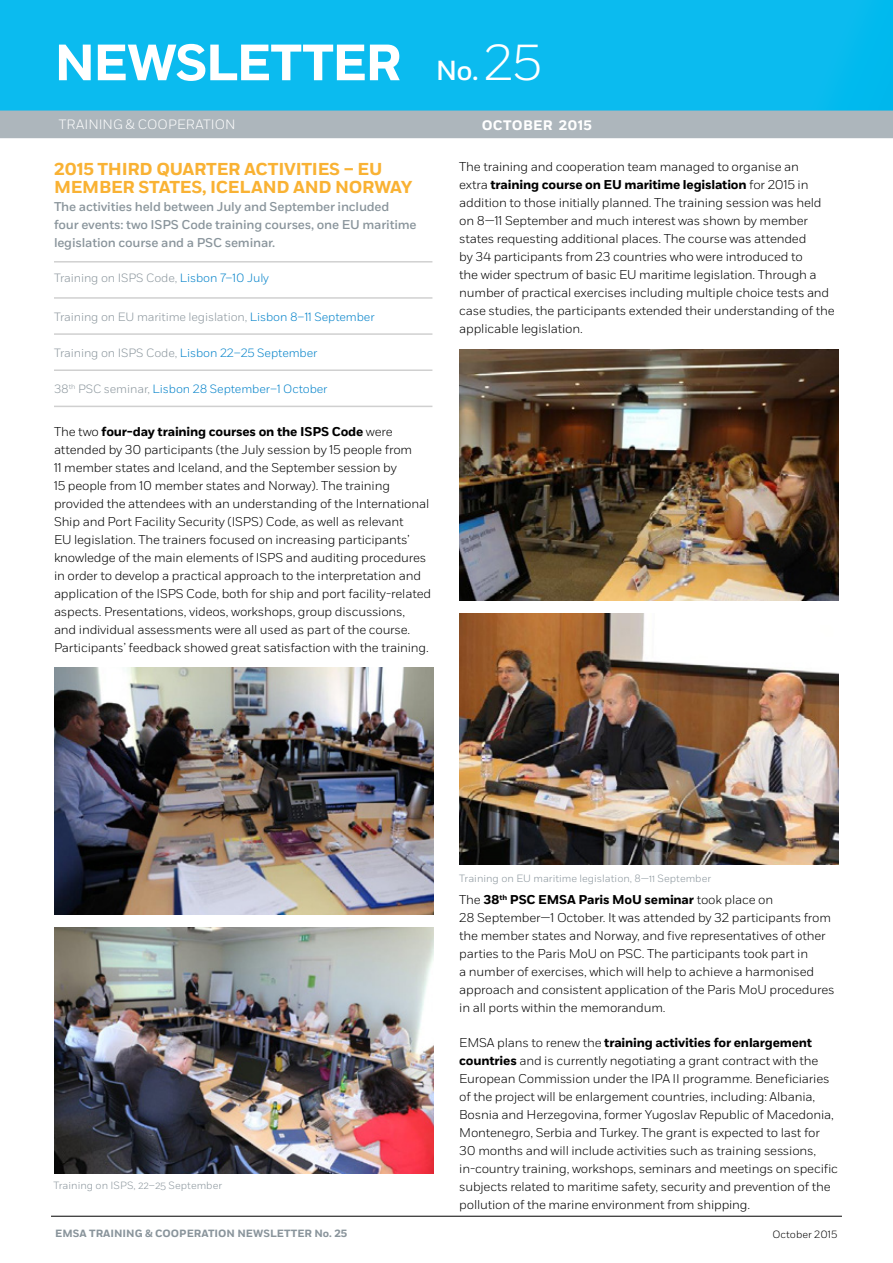
<style>
.page{position:relative;width:893px;height:1263px;background:#fff}
.page>*{position:absolute;margin:0;border:0;box-sizing:border-box;transform-origin:0 0}
.t1{font:700 50.85px "Fort";letter-spacing:-.035em;color:#fff}
.t2{font:500 27.6px "Fort";color:#fff}
.t3{font:700 17.25px/18px "Fort";letter-spacing:-.015em;color:#f9b234}
.t4{font:700 13.8px "Fort";letter-spacing:.015em;color:#fff}
.t5{font:300 13.5px "Fort";color:#fff}
.t6{font:300 12.75px/18px "Fort";letter-spacing:-.015em;color:#000}
.t7{font:500 12.75px/18px "Fort";letter-spacing:-.015em;color:#8a959c}
.t8{font:300 12px "Fort";letter-spacing:-.01em;color:#8a959c}
.t9{font:300 12px "Fort";letter-spacing:-.01em;color:#0081c9}
.t10{font:300 10.5px "Fort";color:#8a959c}
.t11{font:700 10.5px "Fort";color:#8a959c}
.t12{font:300 10.5px "Fort";color:#000}
.s1{font-weight:300;font-size:50.55px}
.s2{color:#0081c9}
.s3{color:#8a959c}
.s4{font-weight:700}
</style>
<div class="page">
<div style="left:0;top:0;width:893px;height:111px;background:#0bbbef"></div>
<div style="left:0;top:111px;width:893px;height:27px;background:#adb6bc"></div>
<hr style="left:51px;top:1216px;width:791px;height:1px;background:#000">
<hr style="left:54px;top:261px;width:378px;height:2px;background:#d0d0d0">
<hr style="left:54px;top:297px;width:378px;height:2px;background:#d0d0d0">
<hr style="left:54px;top:333px;width:378px;height:2px;background:#d0d0d0">
<hr style="left:54px;top:369px;width:378px;height:2px;background:#d0d0d0">
<hr style="left:54px;top:406px;width:378px;height:1px;background:#d0d0d0">
<img style="left:54px;top:668px;width:380px;height:246px">
<img style="left:459px;top:613px;width:380px;height:251px">
<img style="left:459px;top:350px;width:380px;height:251px">
<img style="left:54px;top:927px;width:380px;height:247px">
<h1 class="t1" style="left:54px;top:31px;width:349px">NEWSLETTER</h1>
<p class="t5" style="left:59px;top:117px;width:178px">TRAINING &amp; COOPERATION</p>
<h2 class="t2" style="left:436px;top:54px;width:108px">No. <span class="s1">25</span></h2>
<p class="t4" style="left:482px;top:116px;width:112px">OCTOBER 2015</p>
<h3 class="t3" style="left:54px;top:160px;width:360px">2015 THIRD QUARTER ACTIVITIES – EU<br>MEMBER STATES, ICELAND AND NORWAY</h3>
<p class="t7" style="left:54px;top:197px;width:364px">The activities held between July and September included four events: two ISPS Code training courses, one EU maritime legislation course and a PSC seminar.</p>
<p class="t8" style="left:54px;top:270px;width:217px">Training on ISPS Code, <span class="s2">Lisbon 7–10 July</span></p>
<p class="t8" style="left:54px;top:309px;width:322px">Training on EU maritime legislation, <span class="s2">Lisbon 8–11 September</span></p>
<p class="t9" style="left:54px;top:345px;width:265px"><span class="s3">Training on ISPS Code,</span> Lisbon 22–25 September</p>
<p class="t9" style="left:54px;top:381px;width:275px"><span class="s3">38</span><sup>th</sup> <span class="s3">PSC seminar,</span> Lisbon 28 September–1 October</p>
<p class="t6" style="left:54px;top:423px;width:379px">The two <span class="s4">four-day training courses on the ISPS Code</span> were attended by 30 participants (the July session by 15 people from<br>11 member states and Iceland, and the September session by<br>15 people from 10 member states and Norway). The training provided the attendees with an understanding of the International Ship and Port Facility Security (ISPS) Code, as well as relevant<br>EU legislation. The trainers focused on increasing participants’ knowledge of the main elements of ISPS and auditing procedures in order to develop a practical approach to the interpretation and application of the ISPS Code, both for ship and port facility-related aspects. Presentations, videos, workshops, group discussions,<br>and individual assessments were all used as part of the course.<br>Participants’ feedback showed great satisfaction with the training.</p>
<p class="t6" style="left:459px;top:158px;width:377px">The training and cooperation team managed to organise an<br>extra <span class="s4">training course on EU maritime legislation</span> for 2015 in addition to those initially planned. The training session was held on 8—11 September and much interest was shown by member states requesting additional places. The course was attended<br>by 34 participants from 23 countries who were introduced to<br>the wider spectrum of basic EU maritime legislation. Through a number of practical exercises including multiple choice tests and case studies, the participants extended their understanding of the applicable legislation.</p>
<p class="t10" style="left:53px;top:1179px;width:170px">Training on ISPS, 22–25 September</p>
<p class="t10" style="left:459px;top:872px;width:253px">Training on EU maritime legislation, 8—11 September</p>
<p class="t6" style="left:459px;top:891px;width:377px">The <span class="s4">38</span><sup>th</sup> <span class="s4">PSC EMSA Paris MoU seminar</span> took place on<br>28 September—1 October. It was attended by 32 participants from the member states and Norway, and five representatives of other parties to the Paris MoU on PSC. The participants took part in<br>a number of exercises, which will help to achieve a harmonised approach and consistent application of the Paris MoU procedures in all ports within the memorandum.</p>
<p class="t6" style="left:459px;top:1034px;width:380px">EMSA plans to renew the <span class="s4">training activities for enlargement countries</span> and is currently negotiating a grant contract with the European Commission under the IPA II programme. Beneficiaries of the project will be enlargement countries, including: Albania, Bosnia and Herzegovina, former Yugoslav Republic of Macedonia, Montenegro, Serbia and Turkey. The grant is expected to last for 30 months and will include activities such as training sessions, in-country training, workshops, seminars and meetings on specific subjects related to maritime safety, security and prevention of the pollution of the marine environment from shipping.</p>
<p class="t11" style="left:55px;top:1227px;width:294px">EMSA TRAINING &amp; COOPERATION NEWSLETTER No. 25</p>
<p class="t12" style="left:772px;top:1228px;width:66px">October 2015</p>
</div>
